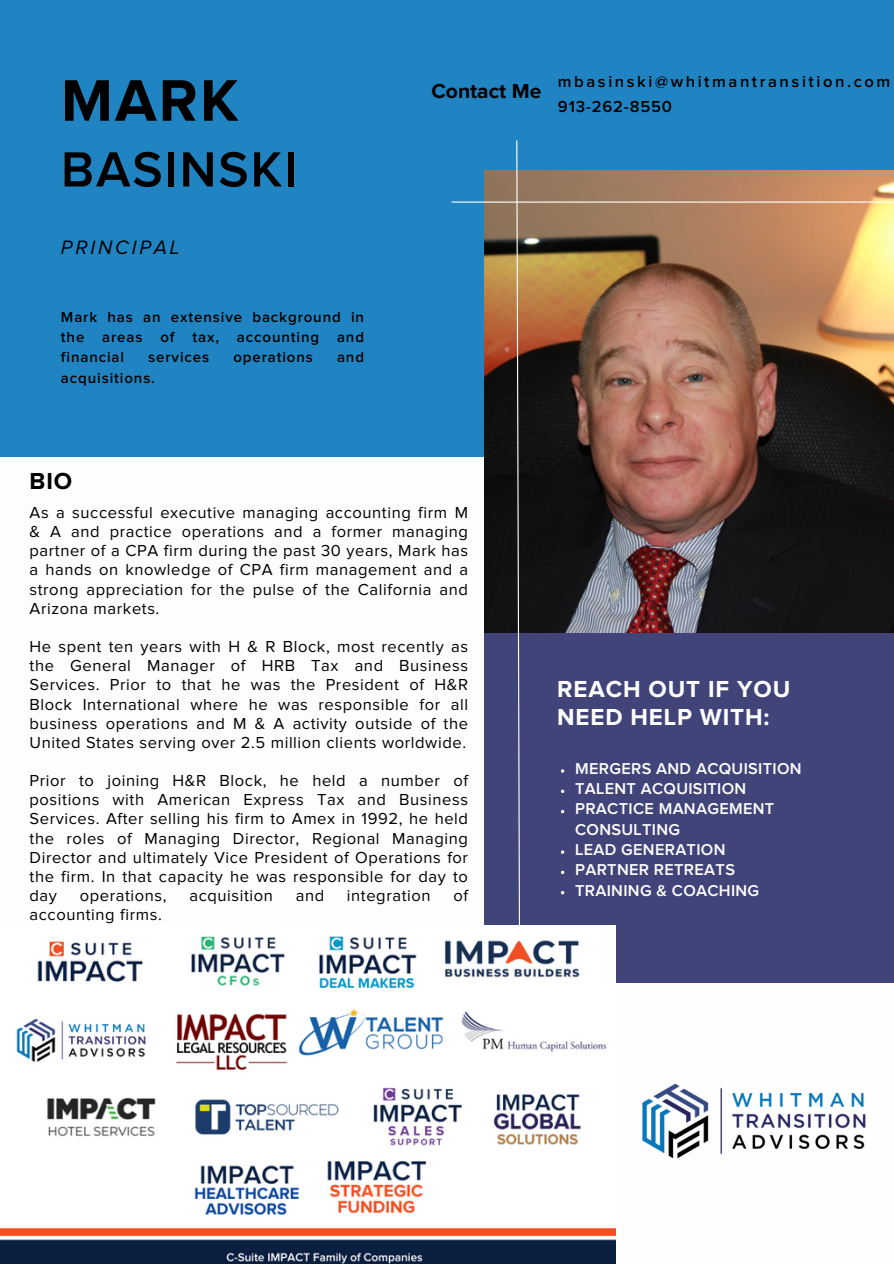
<style>
.page{position:relative;width:894px;height:1264px;background:#fff}
.page>*{position:absolute;margin:0;border:0;box-sizing:border-box;transform-origin:0 0}
.t1{font:700 60.6px "Proxima Nova";color:#000}
.t2{font:600 51.15px "Proxima Nova";letter-spacing:.035em;color:#000}
.t3{font:700 24px/28.2px "Proxima Nova";letter-spacing:.035em;color:#fff}
.t4{font:700 24px "Proxima Nova";color:#000}
.t5{font:700 21px "Proxima Nova";color:#000}
.t6{font:italic 20.1px "Proxima Nova";letter-spacing:.14em;color:#000}
.t7{font:16.5px/19.2px "Proxima Nova";letter-spacing:.035em;color:#000;text-align:justify}
.t8{font:600 16.5px "Proxima Nova";letter-spacing:.155em;color:#000}
.t9{font:600 16.5px "Proxima Nova";letter-spacing:.05em;color:#000}
.t10{font:600 16.35px/20.2px "Proxima Nova";letter-spacing:.02em;color:#fff}
.t11{font:600 15px/20.2px "Proxima Nova";letter-spacing:.06em;color:#000;text-align:justify}
</style>
<div class="page">
<div style="left:0;top:0;width:893px;height:456px;background:#2084c2"></div>
<div style="left:484px;top:632px;width:409px;height:350px;background:#414479"></div>
<img style="left:484px;top:171px;width:409px;height:461px">
<hr style="left:451px;top:201px;width:442px;height:2px;background:#fff">
<svg style="left:515px;top:140px;width:5px;height:785px"></svg>
<img style="left:642px;top:1083px;width:222px;height:76px">
<svg style="left:561px;top:789px;width:3px;height:4px"></svg>
<img style="left:0;top:925px;width:615px;height:338px">
<p class="t1" style="left:61px;top:73px;width:179px">MARK</p>
<p class="t2" style="left:61px;top:146px;width:238px">BASINSKI</p>
<p class="t6" style="left:61px;top:238px;width:120px">PRINCIPAL</p>
<p class="t11" style="left:61px;top:307px;width:304px">Mark has an extensive background in the areas of tax, accounting and financial</p>
<p class="t11" style="left:148px;top:348px;width:62px">services</p>
<p class="t11" style="left:233px;top:348px;width:81px">operations</p>
<p class="t11" style="left:337px;top:348px;width:29px">and</p>
<p class="t11" style="left:61px;top:368px;width:95px">acquisitions.</p>
<p class="t5" style="left:431px;top:82px;width:111px">Contact Me</p>
<p class="t8" style="left:557px;top:73px;width:334px">mbasinski@whitmantransition.com</p>
<p class="t9" style="left:557px;top:99px;width:116px">913-262-8550</p>
<p class="t4" style="left:30px;top:470px;width:44px">BIO</p>
<p class="t7" style="left:30px;top:503px;width:440px">As a successful executive managing accounting firm M &amp; A and practice operations and a former managing partner of a CPA firm during the past 30 years, Mark has a hands on knowledge of CPA firm management and a strong appreciation for the pulse of the California and Arizona markets.</p>
<p class="t7" style="left:30px;top:637px;width:440px">He spent ten years with H &amp; R Block, most recently as the General Manager of HRB Tax and Business Services. Prior to that he was the President of H&amp;R Block International where he was responsible for all business operations and M &amp; A activity outside of the United States serving over 2.5 million clients worldwide.</p>
<p class="t7" style="left:30px;top:771px;width:440px">Prior to joining H&amp;R Block, he held a number of positions with American Express Tax and Business Services. After selling his firm to Amex in 1992, he held the roles of Managing Director, Regional Managing Director and ultimately Vice President of Operations for the firm. In that capacity he was responsible for day to day</p>
<p class="t7" style="left:80px;top:886px;width:88px">operations,</p>
<p class="t7" style="left:189px;top:886px;width:85px">acquisition</p>
<p class="t7" style="left:296px;top:886px;width:30px">and</p>
<p class="t7" style="left:347px;top:886px;width:85px">integration</p>
<p class="t7" style="left:453px;top:886px;width:16px">of</p>
<p class="t7" style="left:30px;top:905px;width:134px">accounting firms.</p>
<p class="t3" style="left:557px;top:676px;width:234px">REACH OUT IF YOU<br>NEED HELP WITH:</p>
<p class="t10" style="left:575px;top:759px;width:228px">MERGERS AND ACQUISITION</p>
<p class="t10" style="left:575px;top:779px;width:173px">TALENT ACQUISITION</p>
<p class="t10" style="left:575px;top:799px;width:200px">PRACTICE MANAGEMENT<br>CONSULTING</p>
<p class="t10" style="left:575px;top:840px;width:152px">LEAD GENERATION</p>
<p class="t10" style="left:575px;top:860px;width:161px">PARTNER RETREATS</p>
<p class="t10" style="left:575px;top:880px;width:186px">TRAINING &amp; COACHING</p>
</div>
